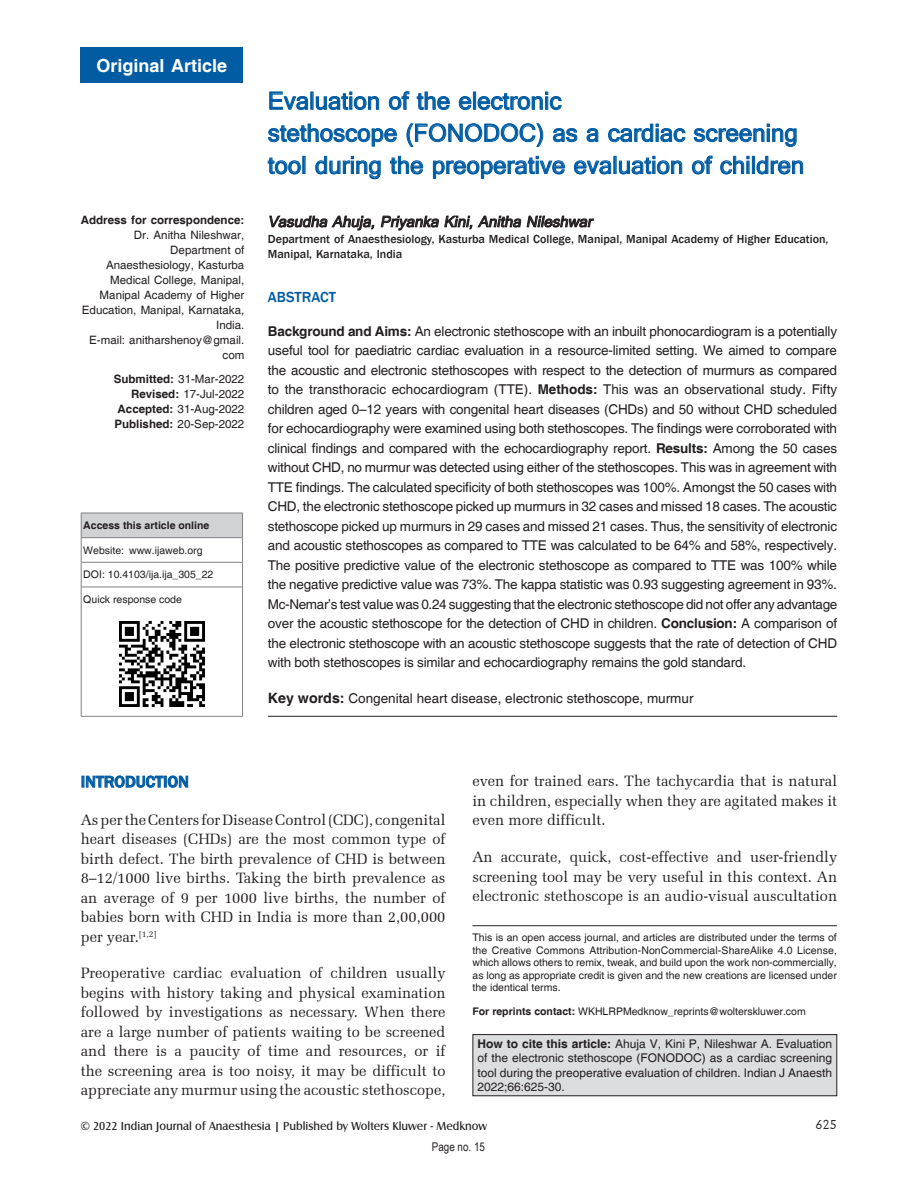
<style>
.page{position:relative;width:918px;height:1188px;background:#fff}
.page>*{position:absolute;margin:0;border:0;box-sizing:border-box;transform-origin:0 0}
.AT{font:24px/32.1px "Microsoft Sans Serif";color:#015ca3}
.AH{font:700 18px "Helvetica";color:#fff}
.t1{font:500 16.5px "Franklin Gothic";color:#015ca3}
.TX{font:15px/19.5px "Zapf Elliptical 711 BT";color:#231f20;text-align:justify}
.AU{font:italic 15px "Microsoft Sans Serif";color:#231f20}
.ABSH{font:500 15px "Franklin Gothic";color:#015ca3}
.ABS{font:13.5px/19.5px "Helvetica";letter-spacing:-.015em;color:#231f20;text-align:justify}
.KWD{font:13.5px "Helvetica";color:#231f20}
.HTC{font:12px/14.4px "Helvetica";color:#231f20;text-align:justify}
.AFF{font:500 12px/14.4px "Franklin Gothic";color:#231f20}
.t2{font:12px "Castle T";color:#231f20}
.TX-2{font:12px "Arial Narrow";color:#231f20}
.FOLIO_R{font:300 12px "Flareserif 821 BT";color:#231f20}
.ADD{font:11.55px/15px "Helvetica";color:#231f20;text-align:right}
.Reprint{font:10.5px/12.6px "Helvetica";color:#231f20;text-align:justify}
.WEB{font:10.5px "Helvetica";color:#231f20}
.AAO{font:700 10.5px "Helvetica";color:#231f20}
.s1{font-weight:700}
.s2{font-weight:700;font-size:14.25px}
</style>
<div class="page">
<svg style="left:82px;top:775px;width:106px;height:13px"></svg>
<div style="left:81px;top:47px;width:162px;height:36px;background:#015ca3"></div>
<svg style="left:269px;top:215px;width:106px;height:16px"></svg>
<svg style="left:381px;top:215px;width:140px;height:16px"></svg>
<svg style="left:527px;top:215px;width:67px;height:13px"></svg>
<svg style="left:269px;top:91px;width:39px;height:19px"></svg>
<svg style="left:316px;top:92px;width:63px;height:18px"></svg>
<svg style="left:389px;top:91px;width:21px;height:19px"></svg>
<svg style="left:416px;top:91px;width:34px;height:19px"></svg>
<svg style="left:459px;top:92px;width:103px;height:18px"></svg>
<svg style="left:268px;top:123px;width:129px;height:24px"></svg>
<svg style="left:406px;top:123px;width:138px;height:24px"></svg>
<svg style="left:553px;top:128px;width:25px;height:14px"></svg>
<svg style="left:586px;top:128px;width:13px;height:14px"></svg>
<svg style="left:608px;top:123px;width:78px;height:19px"></svg>
<svg style="left:694px;top:124px;width:103px;height:23px"></svg>
<svg style="left:268px;top:157px;width:33px;height:18px"></svg>
<svg style="left:315px;top:156px;width:66px;height:23px"></svg>
<svg style="left:390px;top:156px;width:33px;height:19px"></svg>
<svg style="left:433px;top:156px;width:132px;height:23px"></svg>
<svg style="left:574px;top:160px;width:37px;height:15px"></svg>
<svg style="left:619px;top:156px;width:63px;height:19px"></svg>
<svg style="left:692px;top:155px;width:21px;height:20px"></svg>
<svg style="left:720px;top:156px;width:29px;height:19px"></svg>
<div style="left:752px;top:156px;width:3px;height:18px;border:1px solid #015ca3"></div>
<svg style="left:756px;top:156px;width:47px;height:19px"></svg>
<hr style="left:268px;top:716px;width:569px;height:1px;background:#231f20">
<div style="left:81px;top:513px;width:162px;height:25px;background:#d1d2d4"></div>
<hr style="left:242px;top:603px;width:1px;height:113px;background:#808285">
<hr style="left:82px;top:562px;width:45px;height:1px;background:#808285">
<hr style="left:127px;top:562px;width:115px;height:1px;background:#808285">
<hr style="left:82px;top:587px;width:45px;height:1px;background:#808285">
<hr style="left:127px;top:587px;width:115px;height:1px;background:#808285">
<hr style="left:81px;top:513px;width:46px;height:1px;background:#808285">
<hr style="left:127px;top:513px;width:116px;height:1px;background:#808285">
<hr style="left:82px;top:537px;width:45px;height:1px;background:#808285">
<hr style="left:127px;top:537px;width:115px;height:1px;background:#808285">
<svg style="left:242px;top:513px;width:1px;height:90px"></svg>
<svg style="left:81px;top:513px;width:1px;height:90px"></svg>
<hr style="left:81px;top:603px;width:1px;height:113px;background:#808285">
<hr style="left:81px;top:716px;width:46px;height:1px;background:#808285">
<hr style="left:127px;top:716px;width:116px;height:1px;background:#808285">
<img style="left:119px;top:621px;width:85px;height:85px">
<div style="left:473px;top:1035px;width:364px;height:61px;background:#dcdddf"></div>
<div style="left:472px;top:1034px;width:365px;height:62px;border:1px solid #231f20"></div>
<hr style="left:472px;top:925px;width:365px;height:1px;background:#231f20">
<p class="AH" style="left:97px;top:55px;width:132px">Original Article</p>
<p class="ADD" style="left:81px;top:213px;width:165px"><span class="s1">Address for correspondence:<br></span>Dr. Anitha Nileshwar,<br>Department of<br>Anaesthesiology, Kasturba<br>Medical College, Manipal,<br>Manipal Academy of Higher<br>Education, Manipal, Karnataka,<br>India.<br>E‑mail: anitharshenoy@gmail. com</p>
<p class="ADD" style="left:114px;top:372px;width:132px"><span class="s1">Submitted:</span> 31‑Mar‑2022</p>
<p class="ADD" style="left:131px;top:387px;width:115px"><span class="s1">Revised:</span> 17‑Jul‑2022</p>
<p class="ADD" style="left:118px;top:402px;width:128px"><span class="s1">Accepted:</span> 31‑Aug‑2022</p>
<p class="ADD" style="left:114px;top:417px;width:131px"><span class="s1">Published:</span> 20-Sep-2022</p>
<p class="AAO" style="left:83px;top:519px;width:128px">Access this article online</p>
<p class="WEB" style="left:83px;top:544px;width:42px">Website:</p>
<p class="WEB" style="left:129px;top:544px;width:75px">www.ijaweb.org</p>
<p class="WEB" style="left:83px;top:569px;width:132px">DOI: 10.4103/ija.ija_305_22</p>
<p class="WEB" style="left:83px;top:593px;width:100px">Quick response code</p>
<p class="AT" style="left:268px;top:84px;width:538px">Evaluation of the electronic<br>stethoscope (FONODOC) as a cardiac screening tool during the preoperative evaluation of children</p>
<p class="AU" style="left:268px;top:212px;width:329px">Vasudha Ahuja, Priyanka Kini, Anitha Nileshwar</p>
<p class="AFF" style="left:268px;top:232px;width:562px">Department of Anaesthesiology, Kasturba Medical College, Manipal, Manipal Academy of Higher Education,<br>Manipal, Karnataka, India</p>
<p class="ABSH" style="left:268px;top:288px;width:70px">ABSTRACT</p>
<p class="ABS" style="left:268px;top:322px;width:571px"><span class="s1">Background and Aims:</span> An electronic stethoscope with an inbuilt phonocardiogram is a potentially useful tool for paediatric cardiac evaluation in a resource‑limited setting. We aimed to compare the acoustic and electronic stethoscopes with respect to the detection of murmurs as compared to the transthoracic echocardiogram (TTE). <span class="s1">Methods:</span> This was an observational study. Fifty children aged 0–12 years with congenital heart diseases (CHDs) and 50 without CHD scheduled for echocardiography were examined using both stethoscopes. The findings were corroborated with clinical findings and compared with the echocardiography report. <span class="s1">Results:</span> Among the 50 cases without CHD, no murmur was detected using either of the stethoscopes. This was in agreement with TTE findings. The calculated specificity of both stethoscopes was 100%. Amongst the 50 cases with CHD, the electronic stethoscope picked up murmurs in 32 cases and missed 18 cases. The acoustic stethoscope picked up murmurs in 29 cases and missed 21 cases. Thus, the sensitivity of electronic and acoustic stethoscopes as compared to TTE was calculated to be 64% and 58%, respectively.<br>The positive predictive value of the electronic stethoscope as compared to TTE was 100% while the negative predictive value was 73%. The kappa statistic was 0.93 suggesting agreement in 93%.<br>Mc‑Nemar’s test value was 0.24 suggesting that the electronic stethoscope did not offer any advantage over the acoustic stethoscope for the detection of CHD in children. <span class="s1">Conclusion:</span> A comparison of the electronic stethoscope with an acoustic stethoscope suggests that the rate of detection of CHD with both stethoscopes is similar and echocardiography remains the gold standard.</p>
<p class="KWD" style="left:268px;top:691px;width:427px"><span class="s2">Key words:</span> Congenital heart disease, electronic stethoscope, murmur</p>
<h1 class="t1" style="left:81px;top:771px;width:110px">INTRODUCTION</h1>
<p class="TX" style="left:81px;top:810px;width:366px">As per the Centers for Disease Control(CDC), congenital heart diseases (CHDs) are the most common type of birth defect. The birth prevalence of CHD is between 8–12/1000 live births. Taking the birth prevalence as an average of 9 per 1000 live births, the number of babies born with CHD in India is more than 2,00,000 per year.<sup>[1,2]</sup></p>
<p class="TX" style="left:81px;top:963px;width:366px">Preoperative cardiac evaluation of children usually begins with history taking and physical examination followed by investigations as necessary. When there are a large number of patients waiting to be screened and there is a paucity of time and resources, or if the screening area is too noisy, it may be difficult to appreciate any murmur using the acoustic stethoscope,</p>
<p class="TX" style="left:472px;top:772px;width:366px">even for trained ears. The tachycardia that is natural in children, especially when they are agitated makes it even more difficult.</p>
<p class="TX" style="left:472px;top:847px;width:366px">An accurate, quick, cost‑effective and user‑friendly screening tool may be very useful in this context. An electronic stethoscope is an audio‑visual auscultation</p>
<p class="Reprint" style="left:472px;top:931px;width:366px">This is an open access journal, and articles are distributed under the terms of the Creative Commons Attribution‑NonCommercial‑ShareAlike 4.0 License, which allows others to remix, tweak, and build upon the work non‑commercially, as long as appropriate credit is given and the new creations are licensed under the identical terms.</p>
<p class="Reprint" style="left:472px;top:1005px;width:335px"><span class="s1">For reprints contact:</span> WKHLRPMedknow_reprints@wolterskluwer.com</p>
<p class="HTC" style="left:478px;top:1037px;width:356px"><span class="s1">How to cite this article:</span> Ahuja V, Kini P, Nileshwar A. Evaluation of the electronic stethoscope (FONODOC) as a cardiac screening tool during the preoperative evaluation of children. Indian J Anaesth 2022;66:625-30.</p>
<p class="t2" style="left:81px;top:1119px;width:408px">© 2022 Indian Journal of Anaesthesia | Published by Wolters Kluwer - Medknow</p>
<p class="FOLIO_R" style="left:815px;top:1117px;width:23px">625</p>
<p class="TX-2" style="left:432px;top:1138px;width:55px">Page no. 15</p>
</div>
